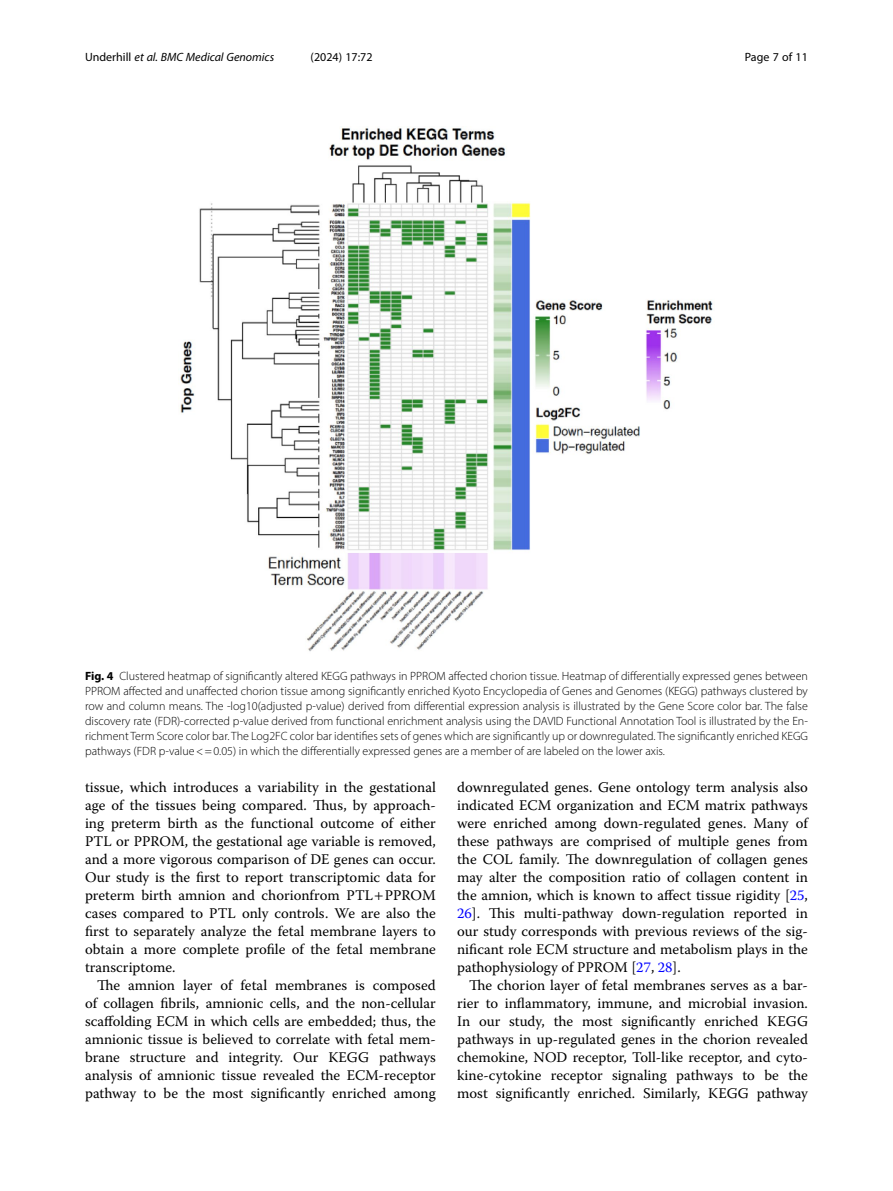
<style>
.page{position:relative;width:893px;height:1191px;background:#fff}
.page>*{position:absolute;margin:0;border:0;box-sizing:border-box;transform-origin:0 0}
.Body_Text_Indent{font:14.7px/18px "Warnock Pro";color:#000;text-align:justify}
.Body_Text{font:14.7px/18px "Warnock Pro";color:#000;text-align:justify}
.Figure_Caption{font:300 12px/15px "Myriad Pro";color:#000;text-align:justify}
.t1{font:italic 12px "Myriad Pro";color:#000}
.t2{font:12px "Myriad Pro";color:#000}
.s1{font-style:normal}
.s2{font-weight:700}
.s3{color:#00f}
</style>
<div class="page">
<img style="left:180px;top:126px;width:533px;height:526px">
<p class="t1" style="left:85px;top:50px;width:191px"><span class="s1">Underhill</span> et al. BMC Medical Genomics</p>
<p class="t2" style="left:311px;top:50px;width:63px">(2024) 17:72</p>
<p class="t2" style="left:745px;top:50px;width:65px">Page 7 of 11</p>
<p class="Figure_Caption" style="left:85px;top:668px;width:724px"><span class="s2">Fig. 4</span> Clustered heatmap of significantly altered KEGG pathways in PPROM affected chorion tissue. Heatmap of differentially expressed genes between PPROM affected and unaffected chorion tissue among significantly enriched Kyoto Encyclopedia of Genes and Genomes (KEGG) pathways clustered by row and column means. The -log10(adjusted p-value) derived from differential expression analysis is illustrated by the Gene Score color bar. The false discovery rate (FDR)-corrected p-value derived from functional enrichment analysis using the DAVID Functional Annotation Tool is illustrated by the En&shy;richment Term Score color bar. The Log2FC color bar identifies sets of genes which are significantly up or downregulated. The significantly enriched KEGG pathways (FDR p-value&lt;=0.05) in which the differentially expressed genes are a member of are labeled on the lower axis.</p>
<p class="Body_Text" style="left:85px;top:778px;width:352px">tissue, which introduces a variability in the gestational age of the tissues being compared. Thus, by approach&shy;ing preterm birth as the functional outcome of either PTL or PPROM, the gestational age variable is removed, and a more vigorous comparison of DE genes can occur.<br>Our study is the first to report transcriptomic data for preterm birth amnion and chorionfrom PTL PPROM cases compared to PTL only controls. We are also the first to separately analyze the fetal membrane layers to obtain a more complete profile of the fetal membrane transcriptome.</p>
<p class="Body_Text_Indent" style="left:85px;top:976px;width:352px;text-indent:12px">The amnion layer of fetal membranes is composed of collagen fibrils, amnionic cells, and the non-cellular scaffolding ECM in which cells are embedded; thus, the amnionic tissue is believed to correlate with fetal mem&shy;brane structure and integrity. Our KEGG pathways analysis of amnionic tissue revealed the ECM-receptor pathway to be the most significantly enriched among</p>
<p class="Body_Text_Indent" style="left:457px;top:778px;width:352px">downregulated genes. Gene ontology term analysis also indicated ECM organization and ECM matrix pathways were enriched among down-regulated genes. Many of these pathways are comprised of multiple genes from the COL family. The downregulation of collagen genes may alter the composition ratio of collagen content in the amnion, which is known to affect tissue rigidity [<span class="s3">25</span>, <span class="s3">26</span>]. This multi-pathway down-regulation reported in our study corresponds with previous reviews of the sig&shy;nificant role ECM structure and metabolism plays in the pathophysiology of PPROM [<span class="s3">27</span>, <span class="s3">28</span>].</p>
<p class="Body_Text_Indent" style="left:457px;top:976px;width:352px;text-indent:12px">The chorion layer of fetal membranes serves as a bar&shy;rier to inflammatory, immune, and microbial invasion.<br>In our study, the most significantly enriched KEGG pathways in up-regulated genes in the chorion revealed chemokine, NOD receptor, Toll-like receptor, and cyto&shy;kine-cytokine receptor signaling pathways to be the most significantly enriched. Similarly, KEGG pathway</p>
</div>
